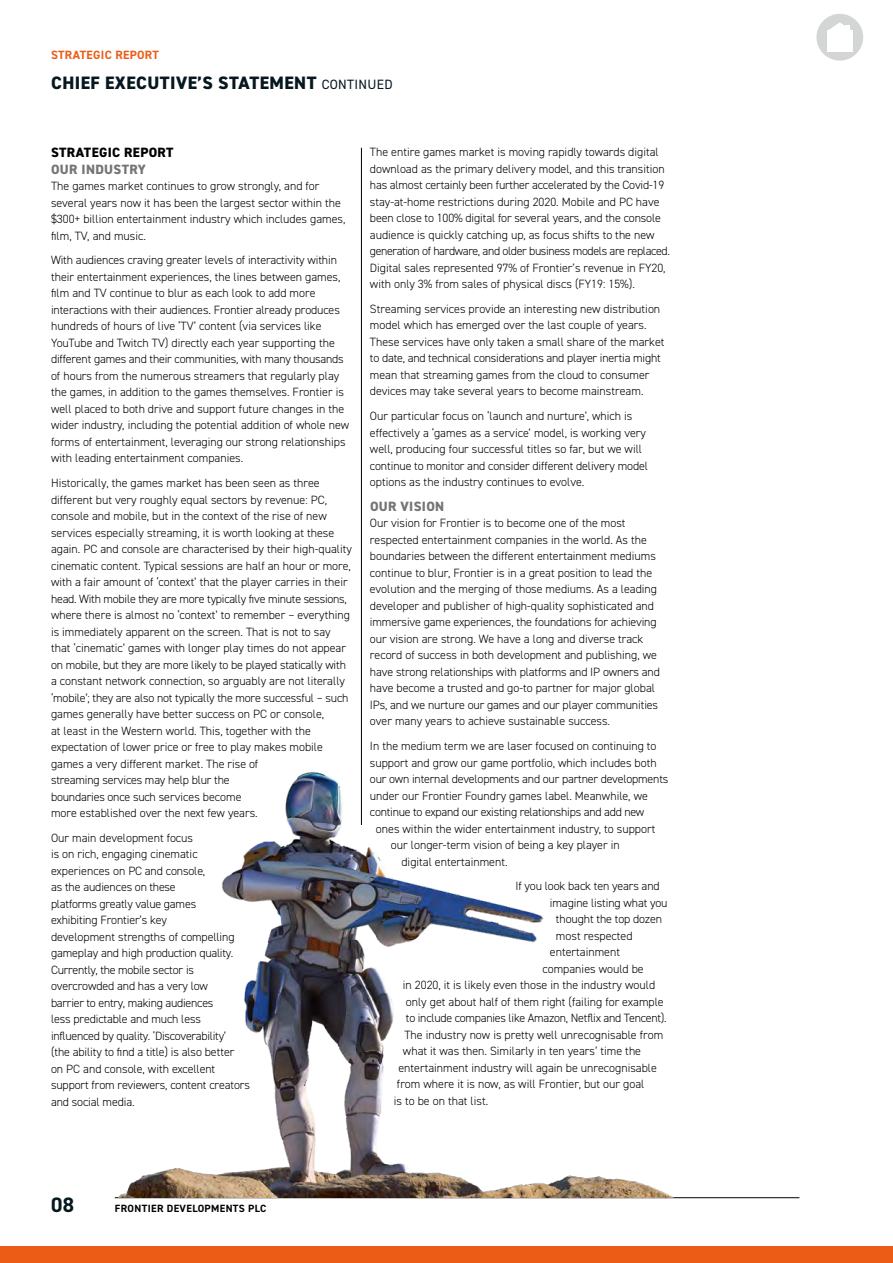
<style>
.page{position:relative;width:893px;height:1263px;background:#fff}
.page>*{position:absolute;margin:0;border:0;box-sizing:border-box;transform-origin:0 0}
.t1{font:700 20.85px "DIN2014";color:#06171f}
.t2{font:800 18px "DIN2014";letter-spacing:.025em;color:#06171f}
.t3{font:800 13.5px "DIN2014";letter-spacing:.025em;color:#767574}
.t4{font:800 13.5px "DIN2014";letter-spacing:.025em;color:#000}
.t5{font:300 12px/16.5px "DIN2014";color:#000}
.t6{font:300 12px "DIN2014";letter-spacing:-.02em;color:#000}
.t7{font:700 12px "DIN2014";letter-spacing:.025em;color:#ec5c16}
.t8{font:700 10.5px "DIN2014";letter-spacing:.035em;color:#000}
.s1{font-weight:400;font-size:13.5px}
</style>
<div class="page">
<hr style="left:115px;top:1197px;width:684px;height:1px;background:#000">
<hr style="left:361px;top:148px;width:1px;height:677px;background:#000">
<img style="left:118px;top:772px;width:555px;height:425px">
<div style="left:0;top:1246px;width:893px;height:17px;background:#ec5c16"></div>
<div style="left:816px;top:14px;width:47px;height:47px;background:#d4d5d5;border-radius:50%"></div>
<div style="left:827px;top:31px;width:25px;height:21px;background:#fff"></div>
<svg style="left:827px;top:22px;width:25px;height:9px"></svg>
<p class="t7" style="left:51px;top:47px;width:109px">STRATEGIC REPORT</p>
<h2 class="t2" style="left:51px;top:71px;width:343px">CHIEF EXECUTIVE’S STATEMENT <span class="s1">CONTINUED</span></h2>
<p class="t4" style="left:51px;top:143px;width:124px">STRATEGIC REPORT</p>
<p class="t3" style="left:51px;top:160px;width:96px">OUR INDUSTRY</p>
<p class="t5" style="left:51px;top:178px;width:296px">The games market continues to grow strongly, and for several years now it has been the largest sector within the $300+ billion entertainment industry which includes games, film, TV, and music.</p>
<p class="t5" style="left:51px;top:252px;width:300px">With audiences craving greater levels of interactivity within their entertainment experiences, the lines between games, film and TV continue to blur as each look to add more interactions with their audiences. Frontier already produces hundreds of hours of live ‘TV’ content (via services like YouTube and Twitch TV) directly each year supporting the different games and their communities, with many thousands of hours from the numerous streamers that regularly play the games, in addition to the games themselves. Frontier is well placed to both drive and support future changes in the wider industry, including the potential addition of whole new forms of entertainment, leveraging our strong relationships with leading entertainment companies.</p>
<p class="t5" style="left:51px;top:475px;width:302px">Historically, the games market has been seen as three different but very roughly equal sectors by revenue: PC, console and mobile, but in the context of the rise of new services especially streaming, it is worth looking at these again. PC and console are characterised by their high-quality cinematic content. Typical sessions are half an hour or more, with a fair amount of ‘context’ that the player carries in their head. With mobile they are more typically five minute sessions, where there is almost no ‘context’ to remember – everything is immediately apparent on the screen. That is not to say that ‘cinematic’ games with longer play times do not appear on mobile, but they are more likely to be played statically with a constant network connection, so arguably are not literally ‘mobile’; they are also not typically the more successful – such games generally have better success on PC or console,<br>at least in the Western world. This, together with the expectation of lower price or free to play makes mobile games a very different market. The rise of<br>streaming services may help blur the<br>boundaries once such services become<br>more established over the next few years.</p>
<p class="t5" style="left:51px;top:829px;width:200px">Our main development focus<br>is on rich, engaging cinematic experiences on PC and console,<br>as the audiences on these<br>platforms greatly value games<br>exhibiting Frontier’s key<br>development strengths of compelling gameplay and high production quality.<br>Currently, the mobile sector is overcrowded and has a very low<br>barrier to entry, making audiences<br>less predictable and much less influenced by quality. ‘Discoverability’<br>(the ability to find a title) is also better<br>on PC and console, with excellent support from reviewers, content creators and social media.</p>
<p class="t5" style="left:370px;top:144px;width:301px">The entire games market is moving rapidly towards digital download as the primary delivery model, and this transition has almost certainly been further accelerated by the Covid-19 stay-at-home restrictions during 2020. Mobile and PC have been close to 100% digital for several years, and the console audience is quickly catching up, as focus shifts to the new generation of hardware, and older business models are replaced.<br>Digital sales represented 97% of Frontier’s revenue in FY20, with only 3% from sales of physical discs (FY19: 15%).</p>
<p class="t5" style="left:370px;top:300px;width:296px">Streaming services provide an interesting new distribution model which has emerged over the last couple of years.<br>These services have only taken a small share of the market to date, and technical considerations and player inertia might mean that streaming games from the cloud to consumer devices may take several years to become mainstream.</p>
<p class="t5" style="left:370px;top:408px;width:280px">Our particular focus on ‘launch and nurture’, which is effectively a ‘games as a service’ model, is working very well, producing four successful titles so far, but we will continue to monitor and consider different delivery model options as the industry continues to evolve.</p>
<p class="t3" style="left:370px;top:497px;width:76px">OUR VISION</p>
<p class="t5" style="left:370px;top:515px;width:292px">Our vision for Frontier is to become one of the most respected entertainment companies in the world. As the boundaries between the different entertainment mediums continue to blur, Frontier is in a great position to lead the evolution and the merging of those mediums. As a leading developer and publisher of high-quality sophisticated and immersive game experiences, the foundations for achieving our vision are strong. We have a long and diverse track record of success in both development and publishing, we have strong relationships with platforms and IP owners and have become a trusted and go-to partner for major global IPs, and we nurture our games and our player communities over many years to achieve sustainable success.</p>
<p class="t5" style="left:370px;top:738px;width:288px">In the medium term we are laser focused on continuing to</p>
<p class="t5" style="left:370px;top:754px;width:288px">support and grow our game portfolio, which includes both</p>
<p class="t5" style="left:370px;top:771px;width:300px">our own internal developments and our partner developments</p>
<p class="t5" style="left:370px;top:787px;width:279px">under our Frontier Foundry games label. Meanwhile, we</p>
<p class="t6" style="left:370px;top:805px;width:276px">continue to expand our existing relationships and add new</p>
<p class="t5" style="left:376px;top:820px;width:281px">ones within the wider entertainment industry, to support</p>
<p class="t5" style="left:391px;top:837px;width:230px">our longer-term vision of being a key player in</p>
<p class="t5" style="left:401px;top:853px;width:108px">digital entertainment.</p>
<p class="t5" style="left:515px;top:878px;width:146px">If you look back ten years and</p>
<p class="t5" style="left:550px;top:894px;width:119px">imagine listing what you</p>
<p class="t5" style="left:556px;top:911px;width:108px">thought the top dozen</p>
<p class="t5" style="left:556px;top:927px;width:78px">most respected</p>
<p class="t5" style="left:550px;top:944px;width:72px">entertainment</p>
<p class="t5" style="left:542px;top:960px;width:103px">companies would be</p>
<p class="t5" style="left:403px;top:977px;width:254px">in 2020, it is likely even those in the industry would</p>
<p class="t5" style="left:406px;top:993px;width:259px">only get about half of them right (failing for example</p>
<p class="t6" style="left:406px;top:1011px;width:262px">to include companies like Amazon, Netflix and Tencent).</p>
<p class="t5" style="left:404px;top:1026px;width:260px">The industry now is pretty well unrecognisable from</p>
<p class="t5" style="left:403px;top:1043px;width:240px">what it was then. Similarly in ten years’ time the</p>
<p class="t5" style="left:398px;top:1059px;width:260px">entertainment industry will again be unrecognisable</p>
<p class="t5" style="left:397px;top:1076px;width:249px">from where it is now, as will Frontier, but our goal</p>
<p class="t5" style="left:394px;top:1092px;width:96px">is to be on that list.</p>
<h1 class="t1" style="left:51px;top:1191px;width:25px">08</h1>
<p class="t8" style="left:115px;top:1201px;width:153px">FRONTIER DEVELOPMENTS PLC</p>
</div>
